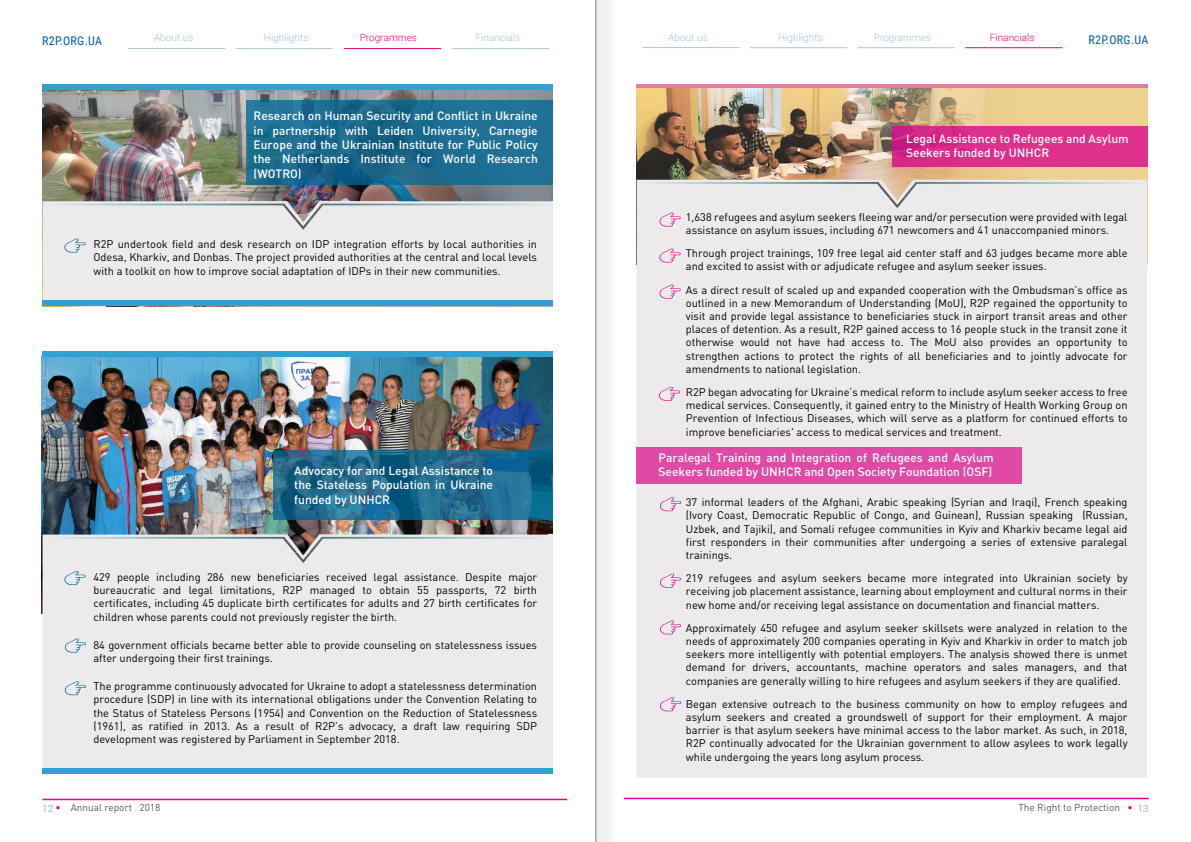
<style>
.page{position:relative;width:1191px;height:842px;background:#fff}
.page>*{position:absolute;margin:0;border:0;box-sizing:border-box;transform-origin:0 0}
.t1{font:500 12px/14.4px "DIN Pro";color:#fff;text-align:justify}
.t2{font:12px "Roboto Condensed";letter-spacing:.025em;color:#005cab}
.t3{font:11px/13.2px "DIN Pro";color:#000;text-align:justify}
.t4{font:300 10px "Roboto";color:#a5c3d2}
.t5{font:10px "DIN Pro";color:#58595b}
.t6{font:300 10px "Roboto";color:#e3056e}
.s1{font-family:"Roboto";font-weight:300;color:#939598}
.s2{color:#ec008c}
</style>
<div class="page">
<img style="left:43px;top:90px;width:509px;height:111px">
<img style="left:42px;top:356px;width:510px;height:257px">
<hr style="left:43px;top:799px;width:524px;height:1px;background:#ec008c">
<hr style="left:624px;top:798px;width:524px;height:1px;background:#ec008c">
<hr style="left:452px;top:48px;width:97px;height:1px;background:#afc6d2">
<img style="left:595px;top:0;width:15px;height:842px">
<svg style="left:246px;top:100px;width:307px;height:84px;background:#1c6b8f"></svg>
<div style="left:43px;top:201px;width:510px;height:105px;background:#eceaeb"></div>
<div style="left:50px;top:204px;width:500px;height:26px;background:#eceaeb"></div>
<img style="left:217px;top:201px;width:182px;height:3px">
<img style="left:217px;top:204px;width:182px;height:15px">
<svg style="left:64px;top:238px;width:22px;height:15px"></svg>
<div style="left:43px;top:84px;width:510px;height:6px;background:#31a1d1"></div>
<hr style="left:551px;top:201px;width:2px;height:99px;background:#eceaeb">
<div style="left:43px;top:300px;width:510px;height:5px;background:#31a1d1"></div>
<div style="left:43px;top:535px;width:505px;height:233px;background:#eceaeb"></div>
<div style="left:50px;top:537px;width:498px;height:26px;background:#eceaeb"></div>
<img style="left:217px;top:535px;width:182px;height:2px">
<img style="left:217px;top:537px;width:182px;height:16px">
<svg style="left:64px;top:571px;width:22px;height:14px"></svg>
<svg style="left:65px;top:638px;width:21px;height:15px"></svg>
<svg style="left:65px;top:681px;width:21px;height:14px"></svg>
<div style="left:43px;top:351px;width:510px;height:5px;background:#31a1d1"></div>
<svg style="left:273px;top:450px;width:280px;height:69px;background:#1e688c"></svg>
<div style="left:548px;top:535px;width:5px;height:237px;background:#eceaeb"></div>
<div style="left:43px;top:768px;width:510px;height:6px;background:#31a1d1"></div>
<img style="left:636px;top:88px;width:511px;height:92px">
<svg style="left:891px;top:127px;width:256px;height:40px;background:#d92e8a"></svg>
<div style="left:636px;top:180px;width:511px;height:597px;background:#eceaeb"></div>
<div style="left:644px;top:182px;width:500px;height:26px;background:#eceaeb"></div>
<img style="left:811px;top:180px;width:182px;height:2px">
<img style="left:811px;top:182px;width:182px;height:16px">
<svg style="left:659px;top:212px;width:21px;height:15px"></svg>
<svg style="left:659px;top:248px;width:21px;height:15px"></svg>
<svg style="left:659px;top:284px;width:21px;height:15px"></svg>
<svg style="left:659px;top:387px;width:21px;height:14px"></svg>
<svg style="left:660px;top:497px;width:21px;height:14px"></svg>
<svg style="left:660px;top:574px;width:21px;height:14px"></svg>
<svg style="left:660px;top:620px;width:21px;height:14px"></svg>
<svg style="left:660px;top:697px;width:21px;height:14px"></svg>
<hr style="left:636px;top:84px;width:511px;height:4px;background:#df819a">
<div style="left:636px;top:447px;width:385px;height:36px;background:#df4aa7"></div>
<hr style="left:965px;top:47px;width:97px;height:1px;background:#e3056e">
<hr style="left:642px;top:47px;width:97px;height:1px;background:#afc6d2">
<hr style="left:750px;top:47px;width:97px;height:1px;background:#afc6d2">
<hr style="left:857px;top:47px;width:97px;height:1px;background:#afc6d2">
<hr style="left:344px;top:48px;width:97px;height:1px;background:#e3056e">
<hr style="left:128px;top:48px;width:97px;height:1px;background:#afc6d2">
<hr style="left:235px;top:48px;width:98px;height:1px;background:#afc6d2">
<p class="t4" style="left:154px;top:32px;width:41px">About us</p>
<p class="t4" style="left:264px;top:32px;width:46px">Highlights</p>
<p class="t6" style="left:360px;top:32px;width:59px">Programmes</p>
<p class="t4" style="left:475px;top:32px;width:46px">Financials</p>
<p class="t4" style="left:668px;top:32px;width:41px">About us</p>
<p class="t4" style="left:778px;top:32px;width:46px">Highlights</p>
<p class="t4" style="left:874px;top:32px;width:59px">Programmes</p>
<p class="t6" style="left:989px;top:32px;width:46px">Financials</p>
<p class="t2" style="left:42px;top:32px;width:61px">R2P.ORG.UA</p>
<p class="t2" style="left:1088px;top:32px;width:61px">R2P.ORG.UA</p>
<p class="t1" style="left:254px;top:108px;width:286px">Research on Human Security and Conflict in Ukraine in partnership with Leiden University, Carnegie Europe and the Ukrainian Institute for Public Policy the Netherlands Institute for World Research (WOTRO)</p>
<p class="t3" style="left:93px;top:237px;width:445px">R2P undertook field and desk research on IDP integration efforts by local authorities in Odesa, Kharkiv, and Donbas. The project provided authorities at the central and local levels with a toolkit on how to improve social adaptation of IDPs in their new communities.</p>
<p class="t1" style="left:294px;top:463px;width:200px">Advocacy for and Legal Assistance to the Stateless Population in Ukraine funded by UNHCR</p>
<p class="t3" style="left:93px;top:569px;width:445px">429 people including 286 new beneficiaries received legal assistance. Despite major bureaucratic and legal limitations, R2P managed to obtain 55 passports, 72 birth certificates, including 45 duplicate birth certificates for adults and 27 birth certificates for children whose parents could not previously register the birth.</p>
<p class="t3" style="left:93px;top:637px;width:445px">84 government officials became better able to provide counseling on statelessness issues after undergoing their first trainings.</p>
<p class="t3" style="left:93px;top:678px;width:445px">The programme continuously advocated for Ukraine to adopt a statelessness determination procedure (SDP) in line with its international obligations under the Convention Relating to the Status of Stateless Persons (1954) and Convention on the Reduction of Statelessness (1961), as ratified in 2013. As a result of R2P’s advocacy, a draft law requiring SDP development was registered by Parliament in September 2018.</p>
<p class="t1" style="left:906px;top:131px;width:224px">Legal Assistance to Refugees and Asylum<br>Seekers funded by UNHCR</p>
<p class="t3" style="left:686px;top:209px;width:443px">1,638 refugees and asylum seekers fleeing war and/or persecution were provided with legal assistance on asylum issues, including 671 newcomers and 41 unaccompanied minors.</p>
<p class="t3" style="left:686px;top:246px;width:443px">Through project trainings, 109 free legal aid center staff and 63 judges became more able and excited to assist with or adjudicate refugee and asylum seeker issues.</p>
<p class="t3" style="left:686px;top:282px;width:443px">As a direct result of scaled up and expanded cooperation with the Ombudsman’s office as outlined in a new Memorandum of Understanding (MoU), R2P regained the opportunity to visit and provide legal assistance to beneficiaries stuck in airport transit areas and other places of detention. As a result, R2P gained access to 16 people stuck in the transit zone it otherwise would not have had access to. The MoU also provides an opportunity to strengthen actions to protect the rights of all beneficiaries and to jointly advocate for amendments to national legislation.</p>
<p class="t3" style="left:686px;top:384px;width:443px">R2P began advocating for Ukraine’s medical reform to include asylum seeker access to free medical services. Consequently, it gained entry to the Ministry of Health Working Group on Prevention of Infectious Diseases, which will serve as a platform for continued efforts to improve beneficiaries' access to medical services and treatment.</p>
<p class="t1" style="left:658px;top:450px;width:336px">Paralegal Training and Integration of Refugees and Asylum<br>Seekers funded by UNHCR and Open Society Foundation (OSF)</p>
<p class="t3" style="left:686px;top:495px;width:443px">37 informal leaders of the Afghani, Arabic speaking (Syrian and Iraqi), French speaking (Ivory Coast, Democratic Republic of Congo, and Guinean), Russian speaking (Russian, Uzbek, and Tajiki), and Somali refugee communities in Kyiv and Kharkiv became legal aid first responders in their communities after undergoing a series of extensive paralegal trainings.</p>
<p class="t3" style="left:686px;top:571px;width:443px">219 refugees and asylum seekers became more integrated into Ukrainian society by receiving job placement assistance, learning about employment and cultural norms in their new home and/or receiving legal assistance on documentation and financial matters.</p>
<p class="t3" style="left:686px;top:620px;width:443px">Approximately 450 refugee and asylum seeker skillsets were analyzed in relation to the needs of approximately 200 companies operating in Kyiv and Kharkiv in order to match job seekers more intelligently with potential employers. The analysis showed there is unmet demand for drivers, accountants, machine operators and sales managers, and that companies are generally willing to hire refugees and asylum seekers if they are qualified.</p>
<p class="t3" style="left:686px;top:696px;width:443px">Began extensive outreach to the business community on how to employ refugees and asylum seekers and created a groundswell of support for their employment. А major barrier is that asylum seekers have minimal access to the labor market. As such, in 2018, R2P continually advocated for the Ukrainian government to allow asylees to work legally while undergoing the years long asylum process.</p>
<p class="t5" style="left:42px;top:800px;width:120px"><span class="s1">12</span> <span class="s2">•</span> Annual report 2018</p>
<p class="t5" style="left:1018px;top:800px;width:132px">The Right to Protection <span class="s2">•</span> <span class="s1">13</span></p>
</div>
